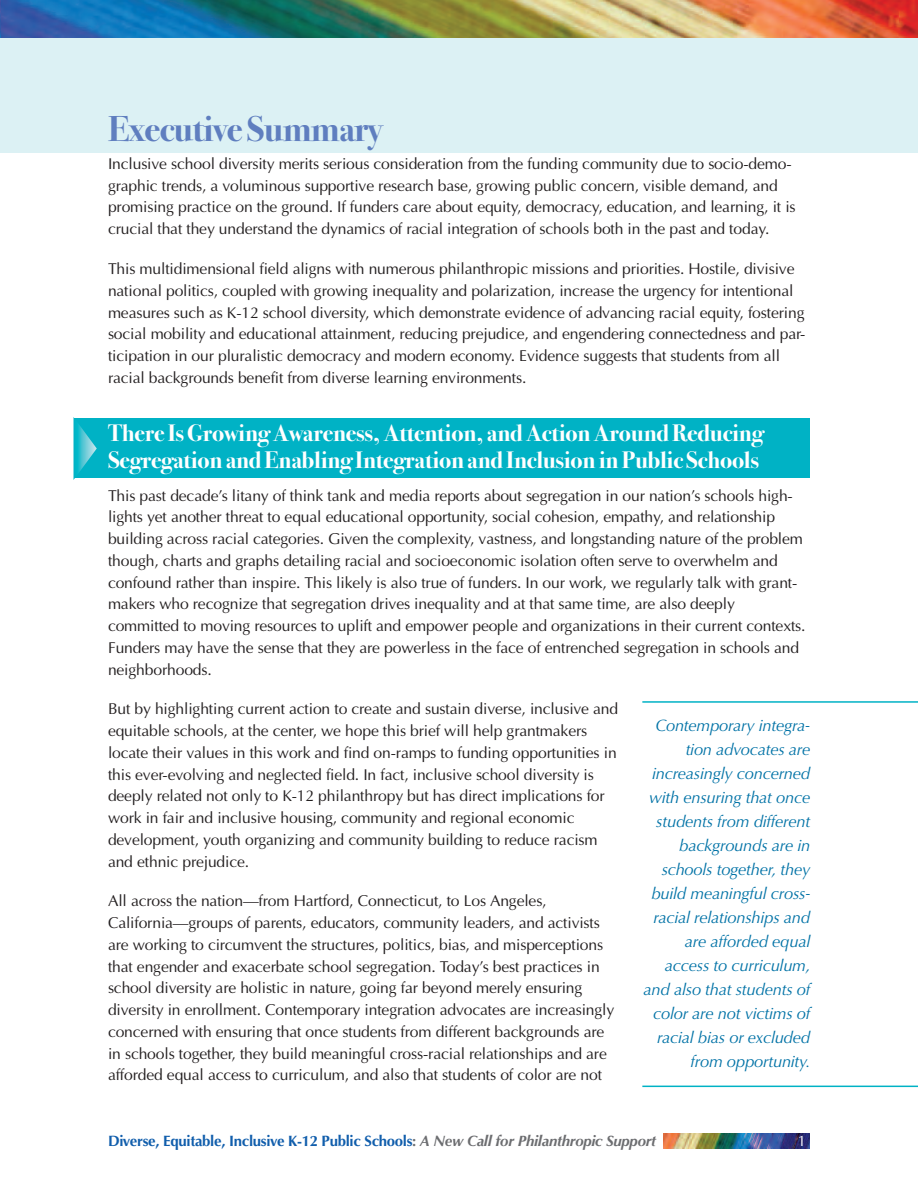
<style>
.page{position:relative;width:918px;height:1188px;background:#fff}
.page>*{position:absolute;margin:0;border:0;box-sizing:border-box;transform-origin:0 0}
.t1{font:700 36px "Bodoni Svty Two ITCTT";letter-spacing:-.02em;color:#5f7ebf}
.t2{font:700 24px/27px "Bodoni Svty Two ITCTT";letter-spacing:-.01em;color:#fff}
.t3{font:italic 16.5px/24px "Optima";letter-spacing:-.015em;color:#0072a6;text-align:right}
.t4{font:15.75px/21.8px "Optima";letter-spacing:-.01em;color:#231f20}
.t5{font:700 15px "Optima";letter-spacing:-.02em;color:#115eac}
.t6{font:15px "Optima";color:#fff}
.s1{color:#6c6d70}
.s2{font-style:italic;color:#6c6d70}
</style>
<div class="page">
<img style="left:664px;top:1133px;width:146px;height:15px">
<div style="left:74px;top:418px;width:736px;height:60px;background:#00b2c5"></div>
<div style="left:0;top:0;width:918px;height:153px;background:#dcf1f4"></div>
<img style="left:0;top:0;width:918px;height:38px">
<hr style="left:642px;top:701px;width:276px;height:2px;background:#00b2c5">
<hr style="left:642px;top:1086px;width:276px;height:1px;background:#00b2c5">
<svg style="left:74px;top:424px;width:23px;height:55px"></svg>
<h1 class="t1" style="left:108px;top:99px;width:276px">Executive Summary</h1>
<p class="t4" style="left:108px;top:153px;width:689px">Inclusive school diversity merits serious consideration from the funding community due to socio-demo&shy;graphic trends, a voluminous supportive research base, growing public concern, visible demand, and promising practice on the ground. If funders care about equity, democracy, education, and learning, it is crucial that they understand the dynamics of racial integration of schools both in the past and today.</p>
<p class="t4" style="left:108px;top:258px;width:699px">This multidimensional field aligns with numerous philanthropic missions and priorities. Hostile, divisive national politics, coupled with growing inequality and polarization, increase the urgency for intentional measures such as K-12 school diversity, which demonstrate evidence of advancing racial equity, fostering social mobility and educational attainment, reducing prejudice, and engendering connectedness and par&shy;ticipation in our pluralistic democracy and modern economy. Evidence suggests that students from all racial backgrounds benefit from diverse learning environments.</p>
<h2 class="t2" style="left:108px;top:418px;width:657px">There Is Growing Awareness, Attention, and Action Around Reducing<br>Segregation and Enabling Integration and Inclusion in Public Schools</h2>
<p class="t4" style="left:108px;top:484px;width:699px">This past decade’s litany of think tank and media reports about segregation in our nation’s schools high&shy;lights yet another threat to equal educational opportunity, social cohesion, empathy, and relationship building across racial categories. Given the complexity, vastness, and longstanding nature of the problem though, charts and graphs detailing racial and socioeconomic isolation often serve to overwhelm and confound rather than inspire. This likely is also true of funders. In our work, we regularly talk with grant&shy;makers who recognize that segregation drives inequality and at that same time, are also deeply committed to moving resources to uplift and empower people and organizations in their current contexts.<br>Funders may have the sense that they are powerless in the face of entrenched segregation in schools and neighborhoods.</p>
<p class="t4" style="left:108px;top:698px;width:512px">But by highlighting current action to create and sustain diverse, inclusive and equitable schools, at the center, we hope this brief will help grantmakers locate their values in this work and find on-ramps to funding opportunities in this ever-evolving and neglected field. In fact, inclusive school diversity is deeply related not only to K-12 philanthropy but has direct implications for work in fair and inclusive housing, community and regional economic development, youth organizing and community building to reduce racism and ethnic prejudice.</p>
<p class="t4" style="left:108px;top:890px;width:508px">All across the nation—from Hartford, Connecticut, to Los Angeles, California—groups of parents, educators, community leaders, and activists are working to circumvent the structures, politics, bias, and misperceptions that engender and exacerbate school segregation. Today’s best practices in school diversity are holistic in nature, going far beyond merely ensuring diversity in enrollment. Contemporary integration advocates are increasingly concerned with ensuring that once students from different backgrounds are in schools together, they build meaningful cross-racial relationships and are afforded equal access to curriculum, and also that students of color are not</p>
<p class="t3" style="left:644px;top:713px;width:168px">Contemporary integra&shy;tion advocates are increasingly concerned with ensuring that once students from different backgrounds are in schools together, they build meaningful cross&shy;racial relationships and are afforded equal access to curriculum, and also that students of color are not victims of racial bias or excluded from opportunity.</p>
<p class="t5" style="left:108px;top:1132px;width:550px">Diverse, Equitable, Inclusive K-12 Public Schools<span class="s1">:</span> <span class="s2">A New Call for Philanthropic Support</span></p>
<p class="t6" style="left:798px;top:1132px;width:10px">1</p>
</div>
